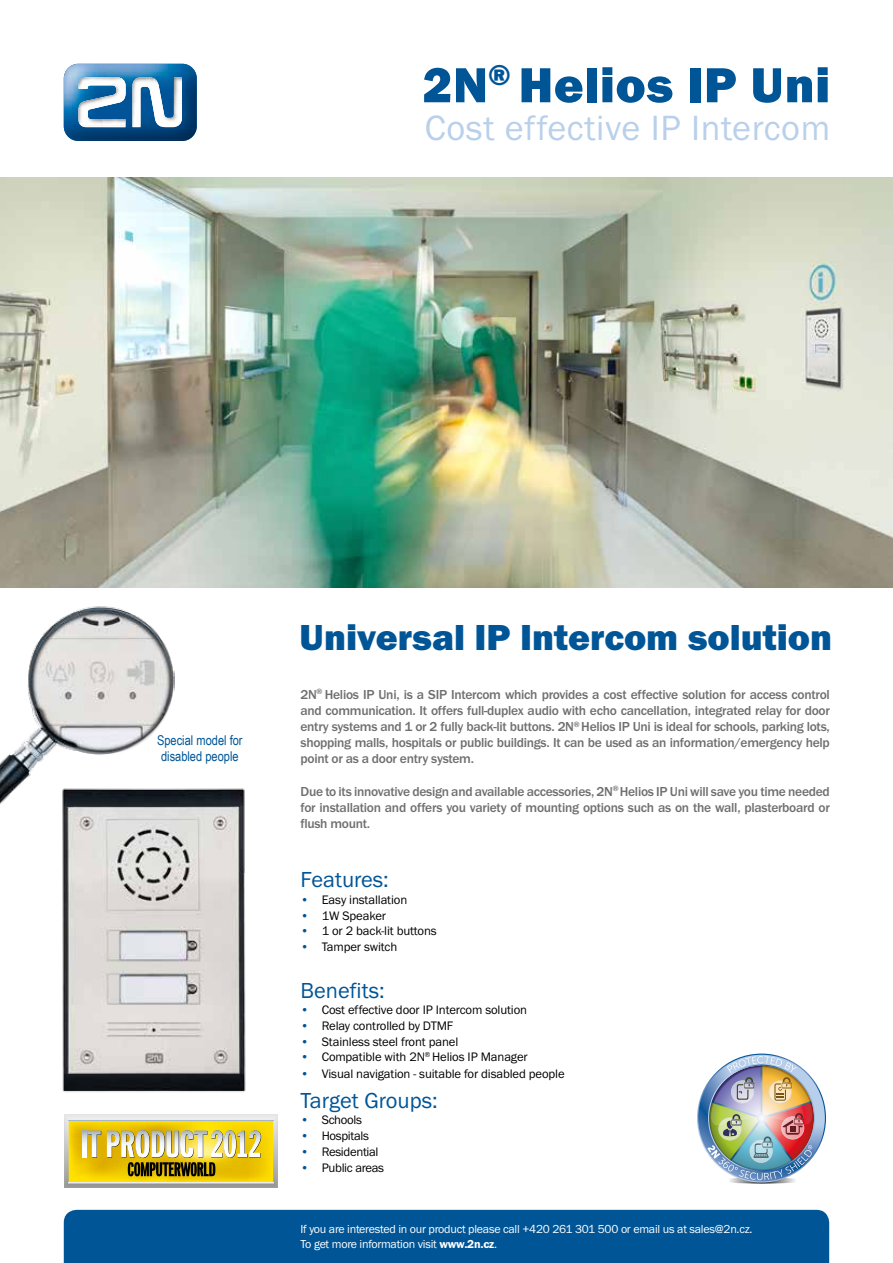
<style>
.page{position:relative;width:893px;height:1263px;background:#fff}
.page>*{position:absolute;margin:0;border:0;box-sizing:border-box;transform-origin:0 0}
.t1{font:51px "Franklin Got Itc TEE Heav";letter-spacing:.01em;color:#005597}
.t2{font:37.5px "Franklin Got Itc TEE Heav";color:#005597}
.t3{font:36.3px "Franklin Got Itc TEE";letter-spacing:.015em;color:#b9d0eb}
.t4{font:22.5px "Franklin Got Itc TEE";color:#005597}
.t5{font:500 13.5px/16.2px "Franklin Got Itc TEE";letter-spacing:-.02em;color:#706f6f;text-align:justify}
.t6{font:13.5px/16.2px "Arial Narrow";color:#005597}
.t7{font:12.75px "Franklin Got Itc TEE";letter-spacing:-.01em;color:#000}
.t8{font:12px/14.4px "Franklin Got Itc TEE";letter-spacing:-.02em;color:#fff}
.s1{color:#005597}
.s2{font-weight:600}
</style>
<div class="page">
<img style="left:0;top:177px;width:893px;height:410px">
<div style="left:64px;top:1210px;width:765px;height:53px;background:#005597"></div>
<img style="left:62px;top:788px;width:184px;height:304px">
<img style="left:73px;top:140px;width:115px;height:1px">
<img style="left:64px;top:74px;width:133px;height:66px">
<img style="left:64px;top:64px;width:132px;height:64px">
<svg style="left:78px;top:77px;width:48px;height:50px"></svg>
<svg style="left:132px;top:77px;width:50px;height:50px"></svg>
<img style="left:0;top:606px;width:175px;height:224px">
<hr style="left:69px;top:1183px;width:204px;height:1px;background:#bccae9">
<hr style="left:69px;top:1182px;width:204px;height:1px;background:#ededed">
<hr style="left:69px;top:1120px;width:204px;height:1px;background:#bccae9">
<hr style="left:69px;top:1119px;width:204px;height:1px;background:#ececec">
<svg style="left:69px;top:1121px;width:204px;height:61px;background:#d5bc35"></svg>
<svg style="left:698px;top:1055px;width:127px;height:126px"></svg>
<img style="left:705px;top:1056px;width:113px;height:127px">
<h1 class="t1" style="left:423px;top:56px;width:409px">2N<sup>®</sup> Helios IP Uni</h1>
<h3 class="t3" style="left:425px;top:108px;width:407px">Cost effective IP Intercom</h3>
<p class="t6" style="left:157px;top:731px;width:87px">Special model for disabled people</p>
<h2 class="t2" style="left:299px;top:615px;width:534px">Universal IP Intercom solution</h2>
<p class="t5" style="left:300px;top:686px;width:531px">2N<sup>®</sup> Helios IP Uni, is a SIP Intercom which provides a cost effective solution for access control and communication. It offers full-duplex audio with echo cancellation, integrated relay for door entry systems and 1 or 2 fully back-lit buttons. 2N<sup>®</sup> Helios IP Uni is ideal for schools, parking lots, shopping malls, hospitals or public buildings. It can be used as an information/emergency help point or as a door entry system.</p>
<p class="t5" style="left:300px;top:783px;width:531px">Due to its innovative design and available accessories, 2N<sup>®</sup> Helios IP Uni will save you time needed for installation and offers you variety of mounting options such as on the wall, plasterboard or flush mount.</p>
<h3 class="t4" style="left:300px;top:867px;width:90px">Features:</h3>
<p class="t7" style="left:300px;top:892px;width:108px"><span class="s1">•</span> Easy installation</p>
<p class="t7" style="left:300px;top:908px;width:87px"><span class="s1">•</span> 1W Speaker</p>
<p class="t7" style="left:300px;top:924px;width:138px"><span class="s1">•</span> 1 or 2 back-lit buttons</p>
<p class="t7" style="left:300px;top:940px;width:98px"><span class="s1">•</span> Tamper switch</p>
<h3 class="t4" style="left:300px;top:978px;width:86px">Benefits:</h3>
<p class="t7" style="left:300px;top:1003px;width:228px"><span class="s1">•</span> Cost effective door IP Intercom solution</p>
<p class="t7" style="left:300px;top:1018px;width:154px"><span class="s1">•</span> Relay controlled by DTMF</p>
<p class="t7" style="left:300px;top:1034px;width:159px"><span class="s1">•</span> Stainless steel front panel</p>
<p class="t7" style="left:300px;top:1050px;width:229px"><span class="s1">•</span> Compatible with 2N<sup>®</sup> Helios IP Manager</p>
<p class="t7" style="left:300px;top:1066px;width:266px"><span class="s1">•</span> Visual navigation - suitable for disabled people</p>
<h3 class="t4" style="left:300px;top:1088px;width:139px">Target Groups:</h3>
<p class="t7" style="left:300px;top:1113px;width:63px"><span class="s1">•</span> Schools</p>
<p class="t7" style="left:300px;top:1129px;width:70px"><span class="s1">•</span> Hospitals</p>
<p class="t7" style="left:300px;top:1144px;width:80px"><span class="s1">•</span> Residential</p>
<p class="t7" style="left:300px;top:1160px;width:85px"><span class="s1">•</span> Public areas</p>
<p class="t8" style="left:300px;top:1222px;width:454px">If you are interested in our product please call +420 261 301 500 or email us at sales@2n.cz.<br>To get more information visit <span class="s2">www.2n.cz</span>.</p>
</div>
